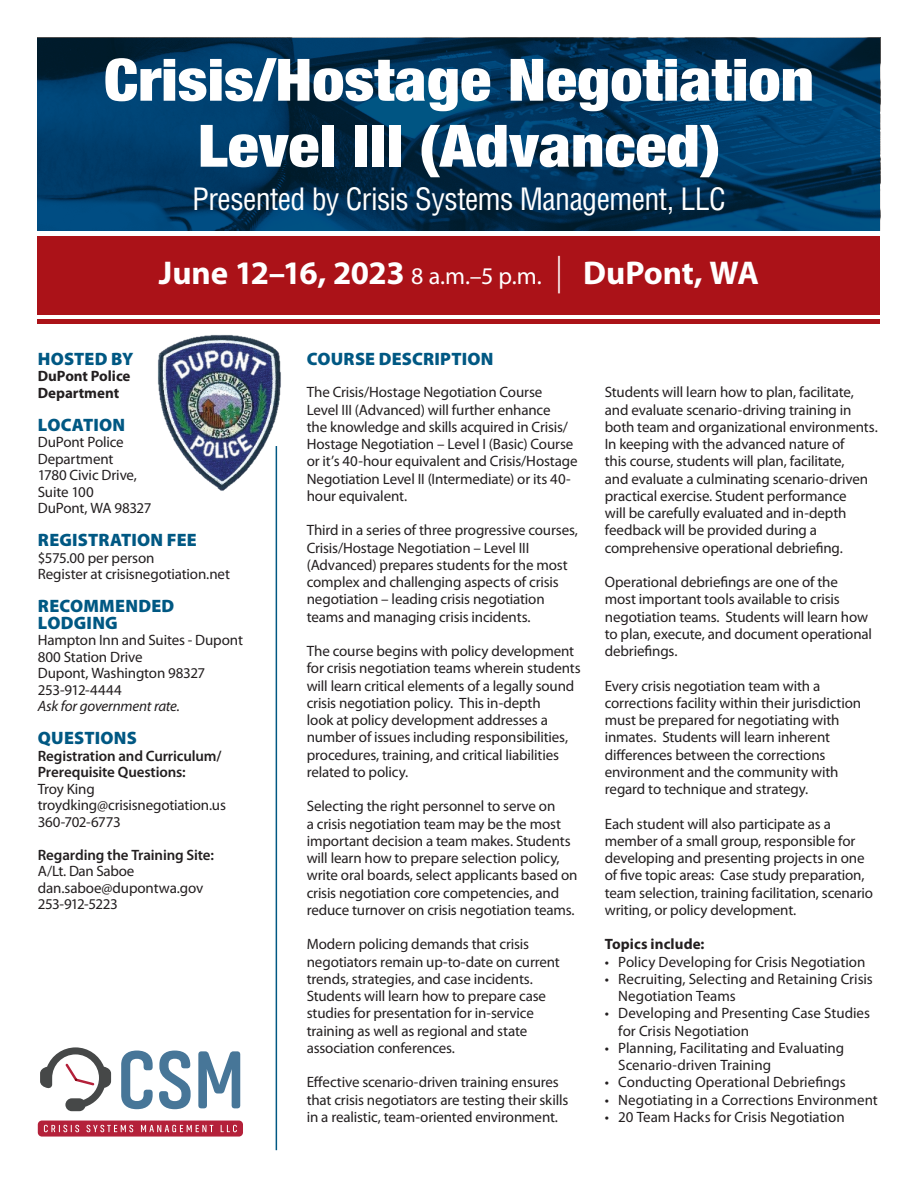
<style>
.page{position:relative;width:918px;height:1188px;background:#fff}
.page>*{position:absolute;margin:0;border:0;box-sizing:border-box;transform-origin:0 0}
.t1{font:900 condensed 58.5px/66px "Helvetica Neue";color:#fff;text-align:center;scale:1.1 1}
.t2{font:700 33px "Myriad Pro";letter-spacing:-.01em;color:#fff}
.t3{font:condensed 30px "Helvetica LT Std";letter-spacing:-.02em;color:#fff}
.t4{font:900 18px/16.5px "Myriad Pro";letter-spacing:.01em;color:#005883}
.t5{font:15px/17.2px "Myriad Pro";letter-spacing:-.01em;color:#231f20}
.t6{font:600 15px/16.5px "Myriad Pro";letter-spacing:-.01em;color:#231f20}
.t7{font:700 15px/16.5px "Myriad Pro";color:#231f20}
.t8{font:italic 15px "Myriad Pro";letter-spacing:-.015em;color:#231f20}
.s1{font-weight:400;font-size:24px}
.s2{font-weight:300;font-size:37.5px}
</style>
<div class="page">
<hr style="left:276px;top:446px;width:1px;height:704px;background:#005883">
<img style="left:38px;top:38px;width:842px;height:193px">
<div style="left:38px;top:237px;width:842px;height:78px;background:#ab1218"></div>
<div style="left:38px;top:319px;width:842px;height:5px;background:#ab1218"></div>
<div style="left:38px;top:1121px;width:205px;height:16px;background:#b4213a;border-radius:4px"></div>
<svg style="left:44px;top:1125px;width:35px;height:7px"></svg>
<svg style="left:87px;top:1125px;width:46px;height:7px"></svg>
<svg style="left:141px;top:1125px;width:72px;height:7px"></svg>
<svg style="left:221px;top:1125px;width:16px;height:7px"></svg>
<svg style="left:40px;top:1047px;width:71px;height:64px"></svg>
<svg style="left:121px;top:1051px;width:32px;height:58px"></svg>
<svg style="left:159px;top:1051px;width:32px;height:58px"></svg>
<svg style="left:198px;top:1051px;width:42px;height:57px"></svg>
<img style="left:158px;top:335px;width:123px;height:157px">
<h1 class="t1" style="left:104px;top:44px;width:647px">Crisis/Hostage Negotiation<br>Level III (Advanced)</h1>
<h3 class="t3" style="left:192px;top:181px;width:535px">Presented by Crisis Systems Management, LLC</h3>
<h2 class="t2" style="left:159px;top:251px;width:602px">June 12–16, 2023 <span class="s1">8 a.m.–5 p.m.</span> <span class="s2">|</span> DuPont, WA</h2>
<p class="t4" style="left:38px;top:349px;width:97px">HOSTED BY</p>
<p class="t7" style="left:38px;top:367px;width:94px">DuPont Police<br>Department</p>
<p class="t4" style="left:38px;top:415px;width:89px">LOCATION</p>
<p class="t5" style="left:38px;top:433px;width:115px;line-height:16.5px">DuPont Police<br>Department<br>1780 Civic Drive,<br>Suite 100<br>DuPont, WA 98327</p>
<p class="t4" style="left:38px;top:531px;width:160px">REGISTRATION FEE</p>
<p class="t5" style="left:38px;top:549px;width:194px;line-height:16.5px">$575.00 per person<br>Register at crisisnegotiation.net</p>
<p class="t4" style="left:38px;top:597px;width:138px">RECOMMENDED<br>LODGING</p>
<p class="t5" style="left:38px;top:631px;width:207px;line-height:16.5px">Hampton Inn and Suites - Dupont<br>800 Station Drive<br>Dupont, Washington 98327<br>253-912-4444</p>
<p class="t8" style="left:38px;top:697px;width:144px">Ask for government rate.</p>
<p class="t4" style="left:38px;top:729px;width:100px">QUESTIONS</p>
<p class="t6" style="left:38px;top:747px;width:185px">Registration and Curriculum/<br>Prerequisite Questions:</p>
<p class="t5" style="left:38px;top:780px;width:190px;line-height:16.5px">Troy King troydking@crisisnegotiation.us<br>360-702-6773</p>
<p class="t6" style="left:38px;top:846px;width:178px">Regarding the Training Site:</p>
<p class="t5" style="left:38px;top:862px;width:167px;line-height:16.5px">A/Lt. Dan Saboe dan.saboe@dupontwa.gov<br>253-912-5223</p>
<p class="t4" style="left:307px;top:349px;width:188px">COURSE DESCRIPTION</p>
<p class="t5" style="left:307px;top:384px;width:273px">The Crisis/Hostage Negotiation Course Level III (Advanced) will further enhance<br>the knowledge and skills acquired in Crisis/ Hostage Negotiation – Level I (Basic) Course or it’s 40-hour equivalent and Crisis/Hostage Negotiation Level II (Intermediate) or its 40- hour equivalent.</p>
<p class="t5" style="left:307px;top:522px;width:273px">Third in a series of three progressive courses, Crisis/Hostage Negotiation – Level III (Advanced) prepares students for the most complex and challenging aspects of crisis negotiation – leading crisis negotiation teams and managing crisis incidents.</p>
<p class="t5" style="left:307px;top:642px;width:276px">The course begins with policy development for crisis negotiation teams wherein students will learn critical elements of a legally sound crisis negotiation policy. This in-depth<br>look at policy development addresses a number of issues including responsibilities, procedures, training, and critical liabilities related to policy.</p>
<p class="t5" style="left:307px;top:798px;width:272px">Selecting the right personnel to serve on<br>a crisis negotiation team may be the most important decision a team makes. Students will learn how to prepare selection policy, write oral boards, select applicants based on crisis negotiation core competencies, and reduce turnover on crisis negotiation teams.</p>
<p class="t5" style="left:307px;top:936px;width:255px">Modern policing demands that crisis negotiators remain up-to-date on current trends, strategies, and case incidents.<br>Students will learn how to prepare case studies for presentation for in-service training as well as regional and state association conferences.</p>
<p class="t5" style="left:307px;top:1074px;width:263px">Effective scenario-driven training ensures that crisis negotiators are testing their skills in a realistic, team-oriented environment.</p>
<p class="t5" style="left:605px;top:384px;width:275px">Students will learn how to plan, facilitate, and evaluate scenario-driving training in both team and organizational environments.<br>In keeping with the advanced nature of<br>this course, students will plan, facilitate,<br>and evaluate a culminating scenario-driven practical exercise. Student performance<br>will be carefully evaluated and in-depth feedback will be provided during a comprehensive operational debriefing.</p>
<p class="t5" style="left:605px;top:573px;width:269px">Operational debriefings are one of the most important tools available to crisis negotiation teams. Students will learn how to plan, execute, and document operational debriefings.</p>
<p class="t5" style="left:605px;top:677px;width:258px">Every crisis negotiation team with a corrections facility within their jurisdiction must be prepared for negotiating with inmates. Students will learn inherent differences between the corrections environment and the community with regard to technique and strategy.</p>
<p class="t5" style="left:605px;top:815px;width:270px">Each student will also participate as a member of a small group, responsible for developing and presenting projects in one of five topic areas: Case study preparation, team selection, training facilitation, scenario writing, or policy development.</p>
<p class="t7" style="left:605px;top:936px;width:101px">Topics include:</p>
<p class="t5" style="left:605px;top:953px;width:262px">• Policy Developing for Crisis Negotiation</p>
<p class="t5" style="left:618px;top:970px;width:256px;text-indent:-14px">• Recruiting, Selecting and Retaining Crisis<br>Negotiation Teams</p>
<p class="t5" style="left:618px;top:1005px;width:253px;text-indent:-14px">• Developing and Presenting Case Studies for Crisis Negotiation</p>
<p class="t5" style="left:618px;top:1039px;width:227px;text-indent:-14px">• Planning, Facilitating and Evaluating<br>Scenario-driven Training</p>
<p class="t5" style="left:605px;top:1074px;width:243px">• Conducting Operational Debriefings</p>
<p class="t5" style="left:605px;top:1091px;width:275px">• Negotiating in a Corrections Environment</p>
<p class="t5" style="left:605px;top:1108px;width:241px">• 20 Team Hacks for Crisis Negotiation</p>
</div>
